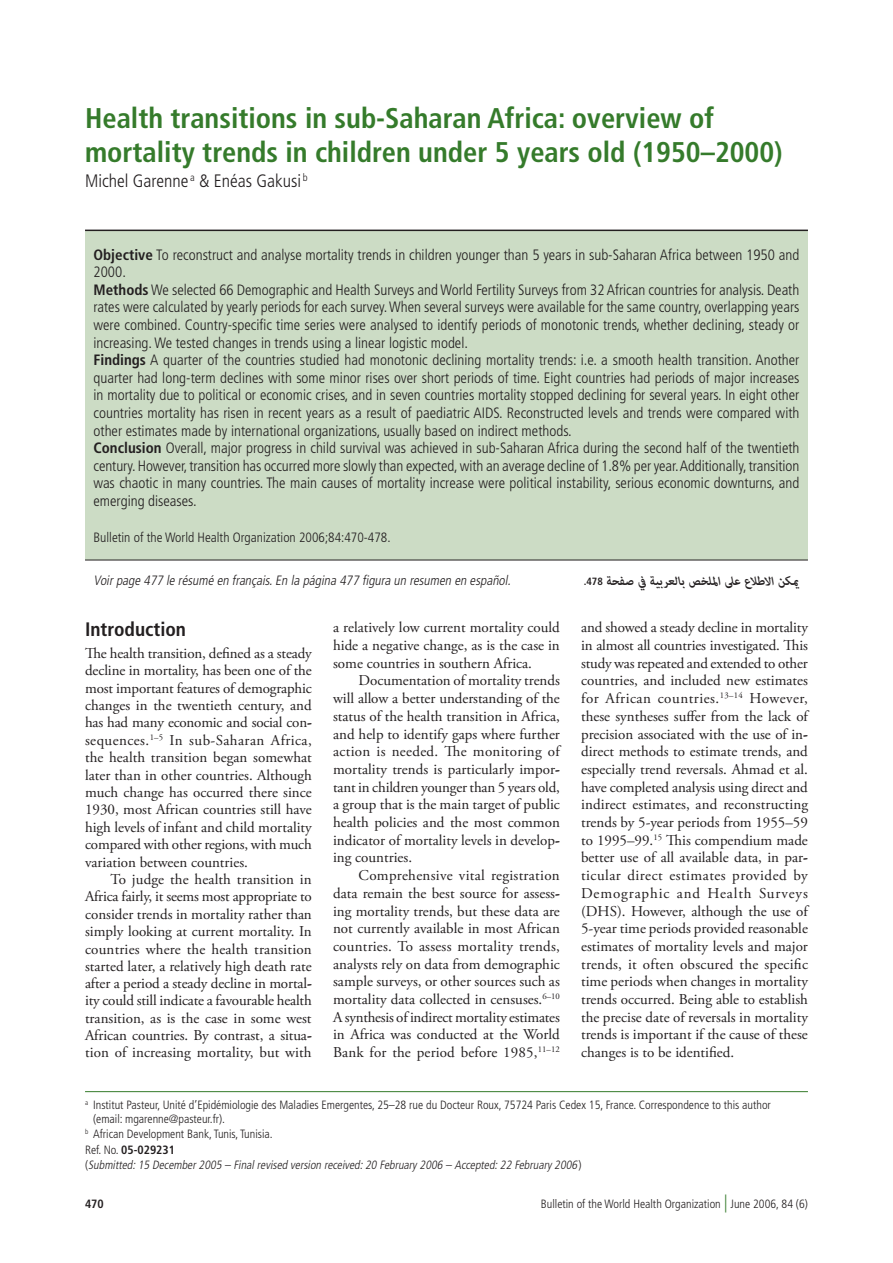
<style>
.page{position:relative;width:893px;height:1263px;background:#fff}
.page>*{position:absolute;margin:0;border:0;box-sizing:border-box;transform-origin:0 0}
.t1{font:700 condensed 28.5px/34px "Frutiger LT Std";color:#357b2b}
.t2{font:700 condensed 19.5px "Frutiger LT Std";color:#231f20}
.t3{font:300 condensed 18px "Frutiger LT Std";color:#231f20}
.t4{font:italic 700 17.25px "Adobe Arabic";color:#231f20}
.t5{font:15px/17.7px "Adobe Garamond Pro";color:#231f20;text-align:justify}
.t6{font:300 condensed 15px/17.5px "Frutiger LT Std";color:#231f20}
.t7{font:italic 300 condensed 13.5px "Frutiger LT Std";color:#231f20}
.t8{font:300 condensed 13.5px "Frutiger LT Std";color:#231f20}
.t9{font:300 condensed 12px/13.5px "Frutiger LT Std";color:#231f20}
.t10{font:italic 300 condensed 12px/15.6px "Frutiger LT Std";color:#231f20}
.t11{font:700 condensed 12px "Frutiger LT Std";color:#231f20}
.t12{font:700 condensed 10.5px "Frutiger LT Std";color:#231f20}
.s1{font-weight:700}
.s2{font-style:normal}
.s3{font-weight:700;font-style:normal}
.s4{font-size:18px;color:#357b2b}
</style>
<div class="page">
<div style="left:85px;top:230px;width:723px;height:330px;background:#ccdcc5"></div>
<hr style="left:85px;top:230px;width:723px;height:1px;background:#231f20">
<hr style="left:85px;top:560px;width:723px;height:1px;background:#231f20">
<hr style="left:85px;top:1091px;width:723px;height:1px;background:#357b2b">
<h1 class="t1" style="left:85px;top:101px;width:699px">Health transitions in sub-Saharan Africa: overview of mortality trends in children under 5 years old (1950–2000)</h1>
<p class="t3" style="left:85px;top:171px;width:224px">Michel Garenne <sup>a</sup> &amp; Enéas Gakusi <sup>b</sup></p>
<p class="t6" style="left:94px;top:246px;width:707px"><span class="s1">Objective</span> To reconstruct and analyse mortality trends in children younger than 5 years in sub-Saharan Africa between 1950 and 2000.<br><span class="s1">Methods</span> We selected 66 Demographic and Health Surveys and World Fertility Surveys from 32 African countries for analysis. Death rates were calculated by yearly periods for each survey. When several surveys were available for the same country, overlapping years were combined. Country-specific time series were analysed to identify periods of monotonic trends, whether declining, steady or increasing. We tested changes in trends using a linear logistic model.<br><span class="s1">Findings</span> A quarter of the countries studied had monotonic declining mortality trends: i.e. a smooth health transition. Another quarter had long-term declines with some minor rises over short periods of time. Eight countries had periods of major increases in mortality due to political or economic crises, and in seven countries mortality stopped declining for several years. In eight other countries mortality has risen in recent years as a result of paediatric AIDS. Reconstructed levels and trends were compared with other estimates made by international organizations, usually based on indirect methods.<br><span class="s1">Conclusion</span> Overall, major progress in child survival was achieved in sub-Saharan Africa during the second half of the twentieth century. However, transition has occurred more slowly than expected, with an average decline of 1.8% per year. Additionally, transition was chaotic in many countries. The main causes of mortality increase were political instability, serious economic downturns, and emerging diseases.</p>
<p class="t8" style="left:94px;top:530px;width:299px">Bulletin of the World Health Organization 2006;84:470-478.</p>
<p class="t7" style="left:94px;top:573px;width:422px">Voirpage 477 le résumé en français.En la página 477 figura un resumen en español.</p>
<h2 class="t2" style="left:85px;top:618px;width:102px">Introduction</h2>
<p class="t5" style="left:85px;top:645px;width:228px">The health transition, defined as a steady decline in mortality, has been one of the most important features of demographic changes in the twentieth century, and has had many economic and social cons sequences.<sup>1–5</sup> In sub-Saharan Africa, the health transition began somewhat later than in other countries. Although much change has occurred there since 1930, most African countries still have high levels of infant and child mortality compared with other regions, with much variation between countries.</p>
<p class="t5" style="left:85px;top:871px;width:228px;line-height:17.2px;text-indent:26px">To judge the health transition in Africa fairly, it seems most appropriate to consider trends in mortality rather than simply looking at current mortality. In countries where the health transition started later, a relatively high death rate after a period a steady decline in mortali ity could still indicate a favourable health transition, as is the case in some west African countries. By contrast, a situat tion of increasing mortality, but with</p>
<p class="t9" style="left:93px;top:1098px;width:679px;text-indent:-8px"><sup>a</sup> Institut Pasteur, Unité d’Epidémiologie des Maladies Emergentes, 25–28 rue du Docteur Roux, 75724 Paris Cedex 15, France. Correspondence to this author (email: mgarenne@pasteur.fr).</p>
<p class="t10" style="left:85px;top:1126px;width:498px"><sup>b</sup> <span class="s2">African Development Bank, Tunis, Tunisia.<br>Ref. No.</span> <span class="s3">05-029231<br></span><span class="s2">(</span> Submitted:15 December2005 – Finalrevised version received:20 February2006 – Accepted:22 February2006<span class="s2">)</span></p>
<p class="t4" style="left:606px;top:569px;width:195px">صب ا ل عر ب ي ةي فصفحة م يكنا ا لطا لععى لا م ل ل خ</p>
<p class="t12" style="left:584px;top:575px;width:21px">.478</p>
<p class="t5" style="left:333px;top:619px;width:228px">a relatively low current mortality could hide a negative change, as is the case in some countries in southern Africa.</p>
<p class="t5" style="left:333px;top:672px;width:228px;text-indent:26px">Documentation of mortality trends will allow a better understanding of the status of the health transition in Africa, and help to identify gaps where further action is needed. The monitoring of mortality trends is particularly import tant in children younger than 5 years old, a group that is the main target of public health policies and the most common indicator of mortality levels in developi ing countries.</p>
<p class="t5" style="left:333px;top:867px;width:228px;text-indent:26px">Comprehensive vital registration data remain the best source for assessi ing mortality trends, but these data are not currently available in most African countries. To assess mortality trends, analysts rely on data from demographic sample surveys, or other sources such as mortality data collected in censuses.<sup>6–10<br></sup>A synthesis of indirect mortality estimates in Africa was conducted at the World Bank for the period before 1985,<sup>11–12</sup></p>
<p class="t5" style="left:581px;top:619px;width:228px">and showed a steady decline in mortality in almost all countries investigated. This study was repeated and extended to other countries, and included new estimates for African countries.<sup>13–14</sup> However, these syntheses suffer from the lack of precision associated with the use of ind direct methods to estimate trends, and especially trend reversals. Ahmad et al. have completed analysis using direct and indirect estimates, and reconstructing trends by 5-year periods from 1955–59 to 1995–99.<sup>15</sup> This compendium made better use of all available data, in part ticular direct estimates provided by Demographic and Health Surveys (DHS). However, although the use of 5-year time periods provided reasonable estimates of mortality levels and major trends, it often obscured the specific time periods when changes in mortality trends occurred. Being able to establish the precise date of reversals in mortality trends is important if the cause of these changes is to be identified.</p>
<p class="t11" style="left:85px;top:1197px;width:20px">470</p>
<p class="t9" style="left:541px;top:1197px;width:268px">Bulletin of the World Health Organization <span class="s4">|</span> June 2006, 84 (6)</p>
</div>
